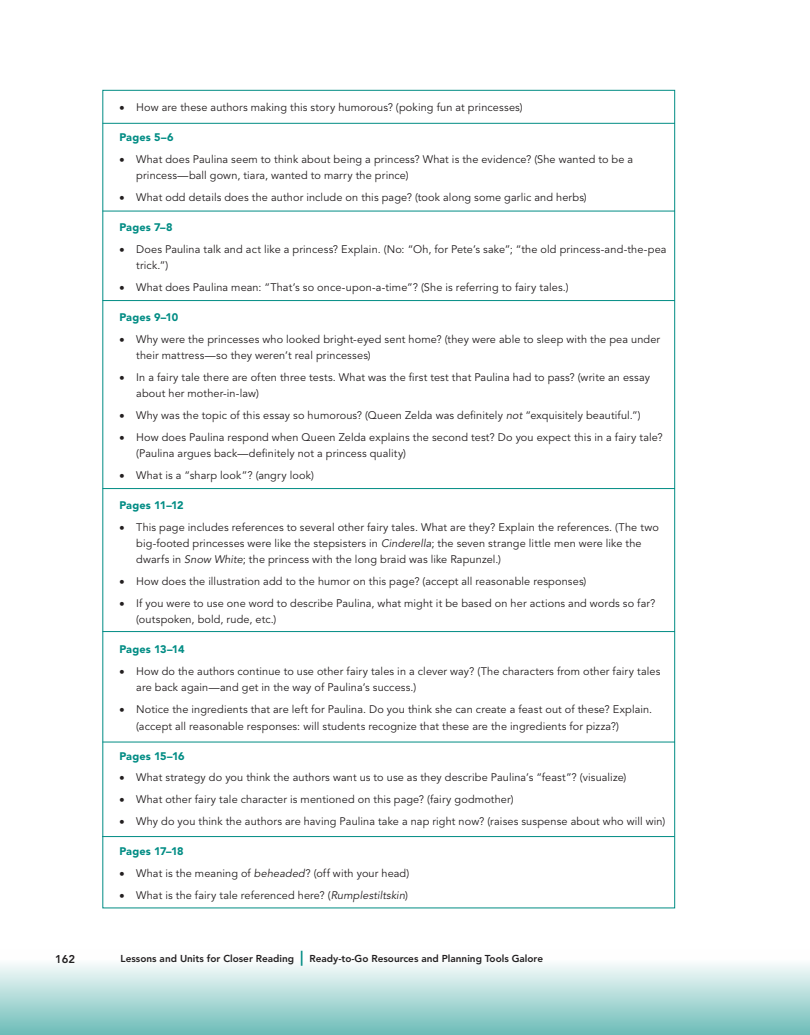
<style>
.page{position:relative;width:810px;height:1035px;background:#fff}
.page>*{position:absolute;margin:0;border:0;box-sizing:border-box;transform-origin:0 0}
.t1{font:800 11.25px "Avenir LT Std";color:#231f20}
.t2{font:11px/16.2px "Avenir LT Std";letter-spacing:.01em;color:#231f20}
.Lesson_Plan_H2{font:900 11px "Avenir LT Std";letter-spacing:.01em;color:#008c84}
.t3{font:800 10px "Avenir LT Std";color:#231f20}
.s1{font-style:italic}
.s2{font-size:15px;color:#008c84}
</style>
<div class="page">
<div style="left:0;top:949px;width:810px;height:86px;background:linear-gradient(to bottom,#fff,#6ebdb9)"></div>
<hr style="left:102px;top:123px;width:573px;height:1px;background:#008c84">
<hr style="left:102px;top:211px;width:573px;height:1px;background:#008c84">
<hr style="left:102px;top:300px;width:573px;height:1px;background:#008c84">
<hr style="left:102px;top:488px;width:573px;height:1px;background:#008c84">
<hr style="left:102px;top:631px;width:573px;height:1px;background:#008c84">
<hr style="left:102px;top:742px;width:573px;height:1px;background:#008c84">
<hr style="left:102px;top:836px;width:573px;height:1px;background:#008c84">
<p class="t2" style="left:119px;top:99px;width:405px">• How are these authors making this story humorous? (poking fun at princesses)</p>
<p class="Lesson_Plan_H2" style="left:119px;top:130px;width:56px">Pages 5–6</p>
<p class="t2" style="left:136px;top:151px;width:499px;text-indent:-17px">• What does Paulina seem to think about being a princess? What is the evidence? (She wanted to be a princess—ball gown, tiara, wanted to marry the prince)</p>
<p class="t2" style="left:119px;top:189px;width:469px">• What odd details does the author include on this page? (took along some garlic and herbs)</p>
<p class="Lesson_Plan_H2" style="left:119px;top:220px;width:55px">Pages 7–8</p>
<p class="t2" style="left:136px;top:241px;width:532px;text-indent:-17px">• Does Paulina talk and act like a princess? Explain. (No: “Oh, for Pete’s sake”; “the old princess-and-the-pea trick.”)</p>
<p class="t2" style="left:119px;top:279px;width:451px">• What does Paulina mean: “That’s so once-upon-a-time”? (She is referring to fairy tales.)</p>
<p class="Lesson_Plan_H2" style="left:119px;top:310px;width:60px">Pages 9–10</p>
<p class="t2" style="left:136px;top:331px;width:526px;text-indent:-17px">• Why were the princesses who looked bright-eyed sent home? (they were able to sleep with the pea under their mattress—so they weren’t real princesses)</p>
<p class="t2" style="left:136px;top:369px;width:515px;text-indent:-17px">• In a fairy tale there are often three tests. What was the first test that Paulina had to pass? (write an essay about her mother-in-law)</p>
<p class="t2" style="left:119px;top:407px;width:523px">• Why was the topic of this essay so humorous? (Queen Zelda was definitely <span class="s1">not</span> “exquisitely beautiful.”)</p>
<p class="t2" style="left:136px;top:429px;width:528px;text-indent:-17px">• How does Paulina respond when Queen Zelda explains the second test? Do you expect this in a fairy tale? (Paulina argues back—definitely not a princess quality)</p>
<p class="t2" style="left:119px;top:467px;width:196px">• What is a “sharp look”? (angry look)</p>
<p class="Lesson_Plan_H2" style="left:119px;top:498px;width:66px">Pages 11–12</p>
<p class="t2" style="left:136px;top:519px;width:524px;text-indent:-17px">• This page includes references to several other fairy tales. What are they? Explain the references. (The two big-footed princesses were like the stepsisters in <span class="s1">Cinderella</span>; the seven strange little men were like the dwarfs in <span class="s1">Snow White</span>; the princess with the long braid was like Rapunzel.)</p>
<p class="t2" style="left:119px;top:574px;width:469px">• How does the illustration add to the humor on this page? (accept all reasonable responses)</p>
<p class="t2" style="left:136px;top:595px;width:521px;text-indent:-17px">• If you were to use one word to describe Paulina, what might it be based on her actions and words so far? (outspoken, bold, rude, etc.)</p>
<p class="Lesson_Plan_H2" style="left:119px;top:643px;width:67px">Pages 13–14</p>
<p class="t2" style="left:136px;top:664px;width:526px;text-indent:-17px">• How do the authors continue to use other fairy tales in a clever way? (The characters from other fairy tales are back again—and get in the way of Paulina’s success.)</p>
<p class="t2" style="left:136px;top:702px;width:518px;text-indent:-17px">• Notice the ingredients that are left for Paulina. Do you think she can create a feast out of these? Explain. (accept all reasonable responses: will students recognize that these are the ingredients for pizza?)</p>
<p class="Lesson_Plan_H2" style="left:119px;top:749px;width:67px">Pages 15–16</p>
<p class="t2" style="left:119px;top:770px;width:509px">• What strategy do you think the authors want us to use as they describe Paulina’s “feast”? (visualize)</p>
<p class="t2" style="left:119px;top:792px;width:396px">• What other fairy tale character is mentioned on this page? (fairy godmother)</p>
<p class="t2" style="left:119px;top:814px;width:547px">• Why do you think the authors are having Paulina take a nap right now? (raises suspense about who will win)</p>
<p class="Lesson_Plan_H2" style="left:119px;top:845px;width:66px">Pages 17–18</p>
<p class="t2" style="left:119px;top:865px;width:292px">• What is the meaning of <span class="s1">beheaded</span>? (off with your head)</p>
<p class="t2" style="left:119px;top:887px;width:290px">• What is the fairy tale referenced here? (<span class="s1">Rumplestiltskin</span>)</p>
<p class="t1" style="left:55px;top:952px;width:21px">162</p>
<p class="t3" style="left:121px;top:953px;width:424px">Lessons and Units for Closer Reading <span class="s2">|</span> Ready-to-Go Resources and Planning Tools Galore</p>
</div>
